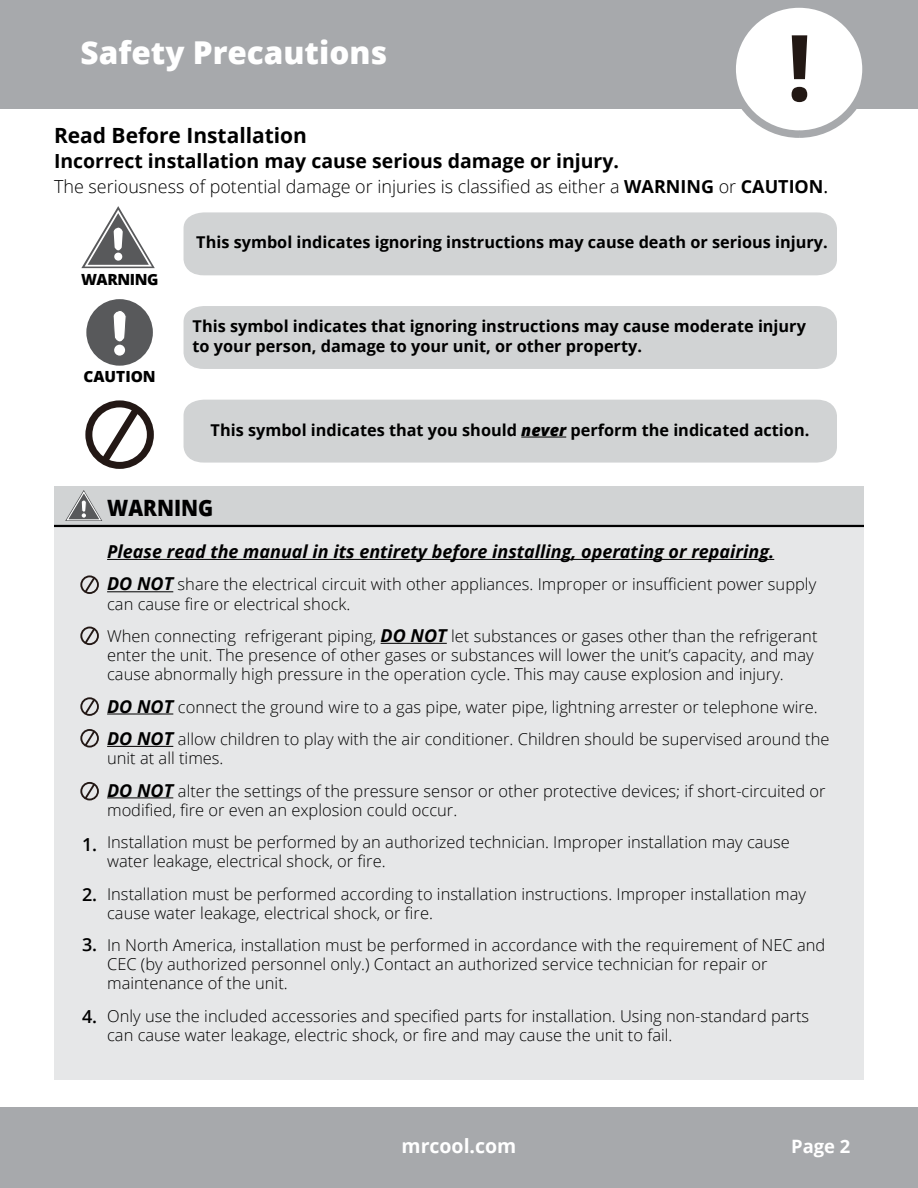
<style>
.page{position:relative;width:918px;height:1188px;background:#fff}
.page>*{position:absolute;margin:0;border:0;box-sizing:border-box;transform-origin:0 0}
.t1{font:700 91.8px "Open Sans";color:#221814}
.t2{font:800 31.5px "Open Sans";color:#fff}
.t3{font:800 22.5px "Open Sans";color:#000;scale:.91 1}
.t4{font:700 21px "Open Sans";color:#000}
.t5{font:700 19.5px "Open Sans";color:#000}
.t6{font:700 19.5px "Open Sans";color:#fff}
.t7{font:700 18.45px "Open Sans";color:#fff}
.t8{font:300 18px "Open Sans";color:#000}
.t9{font:600 18px "Open Sans";color:#000}
.t10{font:italic 700 17.85px "Open Sans";color:#000}
.t11{font:300 16.35px/19.2px "Open Sans";color:#000}
.t12{font:700 16.35px/19.5px "Open Sans";color:#000}
.t13{font:800 15.45px "Open Sans";letter-spacing:-.015em;color:#000}
.s1{font-weight:700}
.s2{font-weight:400}
.s3{font-weight:800;font-style:italic}
.s4{font-weight:700;font-style:italic;font-size:17.85px}
</style>
<div class="page">
<div style="left:0;top:1107px;width:918px;height:81px;background:#a7a9ac"></div>
<div style="left:54px;top:515px;width:810px;height:565px;background:#e6e7e8"></div>
<div style="left:54px;top:486px;width:810px;height:40px;background:#d1d3d4"></div>
<hr style="left:54px;top:525px;width:810px;height:2px;background:#000">
<svg style="left:65px;top:490px;width:38px;height:31px"></svg>
<hr style="left:107px;top:559px;width:662px;height:1px;background:#000">
<hr style="left:107px;top:591px;width:66px;height:1px;background:#000">
<hr style="left:381px;top:643px;width:66px;height:1px;background:#000">
<hr style="left:107px;top:714px;width:66px;height:1px;background:#000">
<hr style="left:107px;top:746px;width:66px;height:1px;background:#000">
<hr style="left:107px;top:797px;width:66px;height:1px;background:#000">
<svg style="left:85px;top:400px;width:69px;height:69px"></svg>
<svg style="left:81px;top:206px;width:74px;height:62px"></svg>
<div style="left:86px;top:299px;width:67px;height:67px;background:#58595b;border-radius:50%"></div>
<svg style="left:113px;top:311px;width:13px;height:36px"></svg>
<div style="left:114px;top:345px;width:11px;height:11px;background:#fff;border-radius:50%"></div>
<div style="left:184px;top:212px;width:653px;height:63px;background:#d1d3d4"></div>
<div style="left:184px;top:306px;width:653px;height:63px;background:#d1d3d4"></div>
<div style="left:184px;top:400px;width:653px;height:63px;background:#d1d3d4"></div>
<hr style="left:521px;top:437px;width:45px;height:1px;background:#000">
<svg style="left:80px;top:575px;width:19px;height:19px"></svg>
<svg style="left:80px;top:729px;width:19px;height:19px"></svg>
<svg style="left:80px;top:782px;width:19px;height:18px"></svg>
<svg style="left:80px;top:627px;width:19px;height:18px"></svg>
<svg style="left:80px;top:697px;width:19px;height:19px"></svg>
<div style="left:0;top:1px;width:918px;height:108px;background:#a7a9ac"></div>
<div style="left:728px;top:0;width:142px;height:138px;background:#fff;border:8px solid #a7a9ac;border-radius:50%"></div>
<h2 class="t2" style="left:81px;top:28px;width:308px">Safety Precautions</h2>
<h1 class="t1" style="left:786px;top:3px;width:28px">!</h1>
<p class="t4" style="left:54px;top:121px;width:255px">Read Before Installation</p>
<p class="t5" style="left:54px;top:148px;width:567px">Incorrect installation may cause serious damage or injury.</p>
<p class="t8" style="left:54px;top:175px;width:776px">The seriousness of potential damage or injuries is classified as either a <span class="s1">WARNING</span> or <span class="s1">CAUTION</span><span class="s2">.</span></p>
<p class="t13" style="left:81px;top:268px;width:79px">WARNING</p>
<p class="t13" style="left:83px;top:364px;width:74px">CAUTION</p>
<p class="t12" style="left:196px;top:232px;width:633px">This symbol indicates ignoring instructions may cause death or serious injury.</p>
<p class="t12" style="left:193px;top:316px;width:615px">This symbol indicates that ignoring instructions may cause moderate injury to your person, damage to your unit, or other property.</p>
<p class="t12" style="left:211px;top:420px;width:600px">This symbol indicates that you should <span class="s3">never</span> perform the indicated action.</p>
<p class="t9" style="left:82px;top:832px;width:17px">1.</p>
<p class="t9" style="left:82px;top:882px;width:17px">2.</p>
<p class="t9" style="left:82px;top:933px;width:17px">3.</p>
<p class="t9" style="left:82px;top:1004px;width:17px">4.</p>
<h3 class="t3" style="left:107px;top:490px;width:118px">WARNING</h3>
<p class="t10" style="left:107px;top:539px;width:669px">Please read the manual in its entirety before installing, operating or repairing.</p>
<p class="t11" style="left:107px;top:574px;width:711px"><span class="s4">DO NOT</span> share the electrical circuit with other appliances. Improper or insufficient power supply can cause fire or electrical shock.</p>
<p class="t11" style="left:107px;top:626px;width:712px">When connecting refrigerant piping, <span class="s4">DO NOT</span> let substances or gases other than the refrigerant enter the unit. The presence of other gases or substances will lower the unit’s capacity, and may cause abnormally high pressure in the operation cycle. This may cause explosion and injury.</p>
<p class="t11" style="left:107px;top:690px;width:724px;line-height:32.4px"><span class="s4">DO NOT</span> connect the ground wire to a gas pipe, water pipe, lightning arrester or telephone wire.<br><span class="s4">DO NOT</span> allow children to play with the air conditioner. Children should be supervised around the</p>
<p class="t11" style="left:107px;top:742px;width:720px;line-height:32.4px">unit at all times.<br><span class="s4">DO NOT</span> alter the settings of the pressure sensor or other protective devices; if short-circuited or</p>
<p class="t11" style="left:107px;top:793px;width:684px;line-height:32.4px">modified, fire or even an explosion could occur.<br>Installation must be performed by an authorized technician. Improper installation may cause</p>
<p class="t11" style="left:107px;top:845px;width:700px;line-height:32.4px">water leakage, electrical shock, or fire.<br>Installation must be performed according to installation instructions. Improper installation may</p>
<p class="t11" style="left:107px;top:896px;width:720px;line-height:32.4px">cause water leakage, electrical shock, or fire.<br>In North America, installation must be performed in accordance with the requirement of NEC and</p>
<p class="t11" style="left:107px;top:954px;width:662px">CEC (by authorized personnel only.) Contact an authorized service technician for repair or maintenance of the unit.</p>
<p class="t11" style="left:107px;top:1006px;width:704px">Only use the included accessories and specified parts for installation. Using non-standard parts can cause water leakage, electric shock, or fire and may cause the unit to fail.</p>
<p class="t6" style="left:402px;top:1132px;width:116px">mrcool.com</p>
<p class="t7" style="left:791px;top:1133px;width:61px">Page 2</p>
</div>
